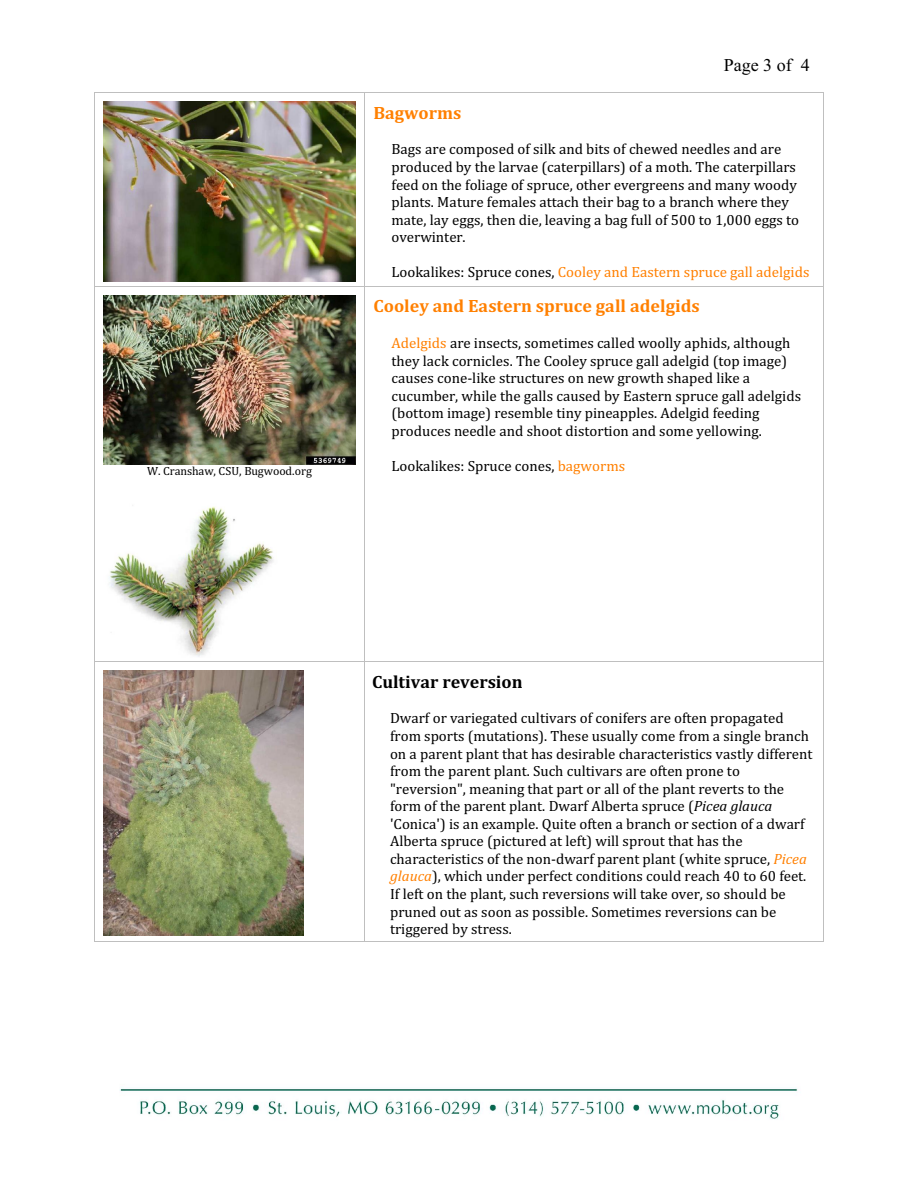
<style>
.page{position:relative;width:918px;height:1188px;background:#fff}
.page>*{position:absolute;margin:0;border:0;box-sizing:border-box;transform-origin:0 0}
.t1{font:700 18px "Cambria";color:#ff8000}
.t2{font:700 18px "Cambria";color:#000}
.t3{font:18px "Times New Roman";color:#000}
.t4{font:15px/17.5px "Cambria";color:#000}
.t5{font:15px "Cambria";color:#ff8000}
.t6{font:12px "Cambria";color:#000}
.s1{color:#000}
.s2{color:#ff8000}
.s3{font-style:italic}
.s4{font-style:italic;color:#ff8000}
</style>
<div class="page">
<hr style="left:94px;top:93px;width:1px;height:193px;background:#bfbfbf">
<hr style="left:94px;top:93px;width:270px;height:1px;background:#bfbfbf">
<hr style="left:823px;top:93px;width:1px;height:193px;background:#bfbfbf">
<hr style="left:364px;top:93px;width:459px;height:1px;background:#bfbfbf">
<hr style="left:364px;top:93px;width:1px;height:193px;background:#bfbfbf">
<hr style="left:94px;top:286px;width:1px;height:375px;background:#bfbfbf">
<hr style="left:95px;top:286px;width:269px;height:1px;background:#bfbfbf">
<hr style="left:823px;top:286px;width:1px;height:375px;background:#bfbfbf">
<hr style="left:364px;top:286px;width:1px;height:375px;background:#bfbfbf">
<hr style="left:364px;top:286px;width:459px;height:1px;background:#bfbfbf">
<hr style="left:94px;top:662px;width:1px;height:280px;background:#bfbfbf">
<hr style="left:94px;top:941px;width:270px;height:1px;background:#bfbfbf">
<hr style="left:95px;top:662px;width:269px;height:1px;background:#bfbfbf">
<hr style="left:823px;top:662px;width:1px;height:280px;background:#bfbfbf">
<hr style="left:364px;top:941px;width:459px;height:1px;background:#bfbfbf">
<hr style="left:364px;top:662px;width:1px;height:279px;background:#bfbfbf">
<hr style="left:364px;top:662px;width:459px;height:1px;background:#bfbfbf">
<img style="left:104px;top:102px;width:251px;height:180px">
<img style="left:103px;top:295px;width:253px;height:169px">
<img style="left:109px;top:506px;width:165px;height:151px">
<img style="left:104px;top:670px;width:200px;height:266px">
<img style="left:120px;top:1088px;width:678px;height:31px">
<p class="t6" style="left:147px;top:466px;width:166px">W. Cranshaw, CSU, Bugwood.org</p>
<p class="t3" style="left:724px;top:58px;width:87px">Page 3 of 4</p>
<p class="t1" style="left:374px;top:105px;width:89px">Bagworms</p>
<p class="t4" style="left:392px;top:141px;width:409px">Bags are composed of silk and bits of chewed needles and are produced by the larvae (caterpillars) of a moth. The caterpillars feed on the foliage of spruce, other evergreens and many woody plants. Mature females attach their bag to a branch where they mate, lay eggs, then die, leaving a bag full of 500 to 1,000 eggs to overwinter.</p>
<p class="t5" style="left:392px;top:266px;width:419px"><span class="s1">Lookalikes: Spruce cones,</span> Cooley and Eastern spruce gall adelgids</p>
<p class="t1" style="left:374px;top:298px;width:328px">Cooley and Eastern spruce gall adelgids</p>
<p class="t4" style="left:392px;top:335px;width:411px"><span class="s2">Adelgids</span> are insects, sometimes called woolly aphids, although they lack cornicles. The Cooley spruce gall adelgid (top image) causes cone-like structures on new growth shaped like a cucumber, while the galls caused by Eastern spruce gall adelgids (bottom image) resemble tiny pineapples. Adelgid feeding produces needle and shoot distortion and some yellowing.</p>
<p class="t4" style="left:392px;top:458px;width:235px">Lookalikes: Spruce cones, <span class="s2">bagworms</span></p>
<p class="t2" style="left:372px;top:674px;width:152px">Cultivar reversion</p>
<p class="t4" style="left:390px;top:710px;width:424px">Dwarf or variegated cultivars of conifers are often propagated from sports (mutations). These usually come from a single branch on a parent plant that has desirable characteristics vastly different from the parent plant. Such cultivars are often prone to "reversion", meaning that part or all of the plant reverts to the form of the parent plant. Dwarf Alberta spruce (<span class="s3">Picea glauca </span>'Conica') is an example. Quite often a branch or section of a dwarf Alberta spruce (pictured at left) will sprout that has the characteristics of the non-dwarf parent plant (white spruce, <span class="s4">Picea glauca</span>), which under perfect conditions could reach 40 to 60 feet.<br>If left on the plant, such reversions will take over, so should be pruned out as soon as possible. Sometimes reversions can be triggered by stress.</p>
</div>
